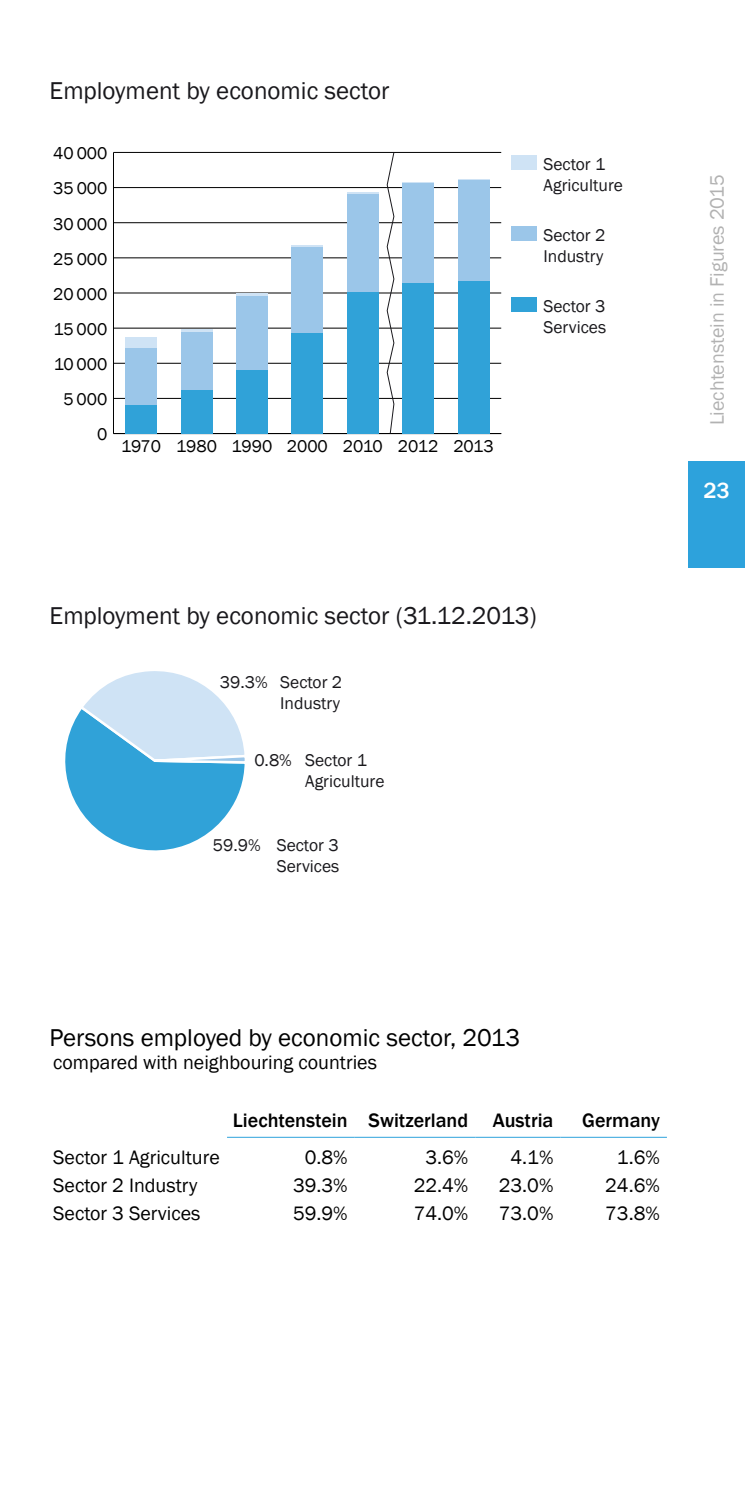
<style>
.page{position:relative;width:745px;height:1489px;background:#fff}
.page>*{position:absolute;margin:0;border:0;box-sizing:border-box;transform-origin:0 0}
.t1{font:25px "Franklin Gothic";color:#19181c}
.t2{font:25px "Franklin Gothic";color:#000}
.t3{font:500 22.5px "Franklin Gothic";color:#fff}
.t4{font:20px/28.2px "Franklin Gothic";color:#000}
.t5{font:500 20px "Franklin Gothic";color:#000}
.t6{font:20px "Franklin Gothic";color:#b2b2b2}
.t7{font:17.5px/21px "Franklin Gothic";color:#19181c}
.t8{font:17.5px "Franklin Gothic";color:#000}
</style>
<div class="page">
<div style="left:687px;top:461px;width:57px;height:106px;background:#2da2dc"></div>
<hr style="left:227px;top:1136px;width:127px;height:1px;background:#2da2dc">
<hr style="left:354px;top:1136px;width:121px;height:1px;background:#2da2dc">
<hr style="left:475px;top:1136px;width:85px;height:1px;background:#2da2dc">
<hr style="left:560px;top:1136px;width:106px;height:1px;background:#2da2dc">
<hr style="left:113px;top:152px;width:1px;height:281px;background:#000">
<hr style="left:113px;top:433px;width:388px;height:1px;background:#000">
<hr style="left:113px;top:398px;width:388px;height:1px;background:#000">
<hr style="left:113px;top:363px;width:388px;height:1px;background:#000">
<hr style="left:113px;top:328px;width:388px;height:1px;background:#000">
<hr style="left:113px;top:292px;width:388px;height:1px;background:#000">
<hr style="left:113px;top:257px;width:388px;height:1px;background:#000">
<hr style="left:113px;top:222px;width:388px;height:1px;background:#000">
<hr style="left:113px;top:187px;width:388px;height:1px;background:#000">
<hr style="left:113px;top:152px;width:388px;height:1px;background:#000">
<div style="left:510px;top:155px;width:26px;height:15px;background:#cfe3f5"></div>
<div style="left:126px;top:337px;width:31px;height:11px;background:#cfe3f5"></div>
<hr style="left:181px;top:329px;width:31px;height:3px;background:#cfe3f5">
<hr style="left:236px;top:294px;width:31px;height:2px;background:#cfe3f5">
<hr style="left:291px;top:245px;width:31px;height:2px;background:#cfe3f5">
<hr style="left:347px;top:192px;width:31px;height:2px;background:#cfe3f5">
<hr style="left:402px;top:182px;width:31px;height:2px;background:#cfe3f5">
<hr style="left:457px;top:179px;width:31px;height:2px;background:#cfe3f5">
<div style="left:510px;top:226px;width:26px;height:15px;background:#9bc6e9"></div>
<div style="left:126px;top:348px;width:31px;height:57px;background:#9bc6e9"></div>
<div style="left:181px;top:332px;width:31px;height:58px;background:#9bc6e9"></div>
<div style="left:236px;top:296px;width:31px;height:74px;background:#9bc6e9"></div>
<div style="left:291px;top:247px;width:31px;height:86px;background:#9bc6e9"></div>
<div style="left:347px;top:194px;width:31px;height:98px;background:#9bc6e9"></div>
<div style="left:402px;top:184px;width:31px;height:99px;background:#9bc6e9"></div>
<div style="left:457px;top:181px;width:31px;height:100px;background:#9bc6e9"></div>
<div style="left:510px;top:297px;width:26px;height:15px;background:#30a2d8"></div>
<div style="left:126px;top:405px;width:31px;height:28px;background:#30a2d8"></div>
<div style="left:181px;top:390px;width:31px;height:43px;background:#30a2d8"></div>
<div style="left:236px;top:370px;width:31px;height:63px;background:#30a2d8"></div>
<div style="left:291px;top:333px;width:31px;height:100px;background:#30a2d8"></div>
<div style="left:347px;top:292px;width:31px;height:141px;background:#30a2d8"></div>
<div style="left:402px;top:283px;width:31px;height:150px;background:#30a2d8"></div>
<div style="left:457px;top:281px;width:31px;height:152px;background:#30a2d8"></div>
<svg style="left:386px;top:152px;width:8px;height:282px"></svg>
<svg style="left:65px;top:671px;width:180px;height:180px"></svg>
<p class="t1" style="left:50px;top:75px;width:341px">Employment by economic sector</p>
<p class="t8" style="left:53px;top:142px;width:56px">40 000</p>
<p class="t8" style="left:53px;top:178px;width:56px">35 000</p>
<p class="t8" style="left:53px;top:213px;width:56px">30 000</p>
<p class="t8" style="left:53px;top:248px;width:56px">25 000</p>
<p class="t8" style="left:53px;top:283px;width:56px">20 000</p>
<p class="t8" style="left:53px;top:318px;width:55px">15 000</p>
<p class="t8" style="left:54px;top:353px;width:55px">10 000</p>
<p class="t8" style="left:63px;top:388px;width:45px">5 000</p>
<p class="t8" style="left:97px;top:423px;width:12px">0</p>
<p class="t8" style="left:121px;top:435px;width:373px">1970 1980 1990 2000 2010 2012 2013</p>
<p class="t7" style="left:543px;top:154px;width:81px">Sector 1<br>Agriculture</p>
<p class="t7" style="left:543px;top:225px;width:63px">Sector 2<br>Industry</p>
<p class="t7" style="left:543px;top:296px;width:64px">Sector 3<br>Services</p>
<p class="t1" style="left:50px;top:599px;width:488px">Employment by economic sector (31.12.2013)</p>
<p class="t7" style="left:220px;top:671px;width:49px">39.3%</p>
<p class="t7" style="left:280px;top:671px;width:63px">Sector 2<br>Industry</p>
<p class="t7" style="left:254px;top:749px;width:39px">0.8%</p>
<p class="t7" style="left:305px;top:749px;width:81px">Sector 1<br>Agriculture</p>
<p class="t7" style="left:213px;top:835px;width:49px">59.9%</p>
<p class="t7" style="left:276px;top:835px;width:64px">Sector 3<br>Services</p>
<p class="t6" style="left:704px;top:425px;width:252px;rotate:-90deg">Liechtenstein in Figures 2015</p>
<p class="t3" style="left:703px;top:476px;width:28px">23</p>
<p class="t2" style="left:50px;top:1021px;width:471px">Persons employed by economic sector, 2013</p>
<p class="t4" style="left:53px;top:1048px;width:325px">compared with neighbouring countries</p>
<p class="t5" style="left:233px;top:1107px;width:322px">Liechtenstein Switzerland Austria</p>
<p class="t5" style="left:582px;top:1107px;width:79px">Germany</p>
<p class="t4" style="left:53px;top:1143px;width:168px">Sector 1 Agriculture<br>Sector 2 Industry<br>Sector 3 Services</p>
<p class="t4" style="left:304px;top:1143px;width:44px">0.8%</p>
<p class="t4" style="left:425px;top:1143px;width:44px">3.6%</p>
<p class="t4" style="left:510px;top:1143px;width:44px">4.1%</p>
<p class="t4" style="left:616px;top:1143px;width:44px">1.6%</p>
<p class="t4" style="left:293px;top:1171px;width:56px">39.3%</p>
<p class="t4" style="left:413px;top:1171px;width:56px">22.4%</p>
<p class="t4" style="left:498px;top:1171px;width:56px">23.0%</p>
<p class="t4" style="left:605px;top:1171px;width:56px">24.6%</p>
<p class="t4" style="left:293px;top:1199px;width:56px">59.9%</p>
<p class="t4" style="left:413px;top:1199px;width:56px">74.0%</p>
<p class="t4" style="left:498px;top:1199px;width:56px">73.0%</p>
<p class="t4" style="left:605px;top:1199px;width:56px">73.8%</p>
</div>
